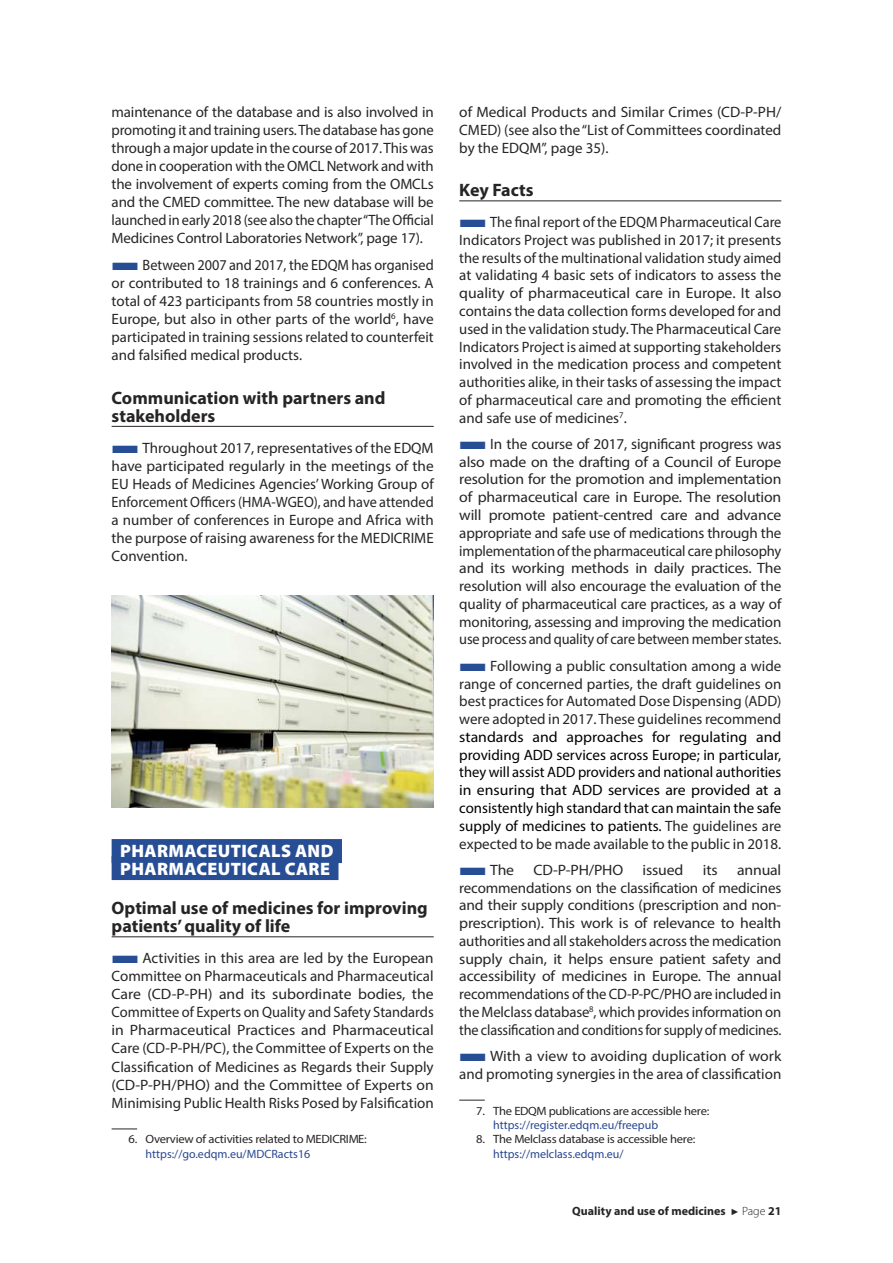
<style>
.page{position:relative;width:893px;height:1263px;background:#fff}
.page>*{position:absolute;margin:0;border:0;box-sizing:border-box;transform-origin:0 0}
.t1{font:700 18px/18px "Myriad Pro";color:#272425}
.t2{font:900 18px/18px "Myriad Pro";letter-spacing:.02em;color:#fff}
.t3{font:15px/18.1px "Myriad Pro";color:#272425;text-align:justify}
.t4{font:15px/17.9px "Myriad Pro";color:#272425;text-align:justify;scale:.96 1}
.t5{font:15px/17.9px "Myriad Pro";color:#272425;text-align:justify;scale:1.05 1}
.t6{font:15px/17.9px "Myriad Pro";color:#000;text-align:justify;scale:1.05 1}
.t7{font:15px/18.1px "Myriad Pro";color:#272425;text-align:justify;scale:.95 1}
.t8{font:12px "Myriad Pro";letter-spacing:-.025em;color:#272425;scale:1.05 1}
.t9{font:12px "Myriad Pro";color:#294790}
.t10{font:700 12px "Myriad Pro";color:#272425}
.s1{color:#274e95}
.s2{color:#272425}
.s3{font-family:"Arial";font-weight:400;font-size:9px}
.s4{font-weight:300}
</style>
<div class="page">
<img style="left:112px;top:595px;width:322px;height:212px">
<hr style="left:112px;top:426px;width:322px;height:1px;background:#272425">
<div style="left:112px;top:839px;width:230px;height:24px;background:#274e95"></div>
<div style="left:112px;top:856px;width:226px;height:24px;background:#274e95"></div>
<hr style="left:112px;top:936px;width:322px;height:1px;background:#272425">
<svg style="left:112px;top:1128px;width:25px;height:1px"></svg>
<hr style="left:459px;top:200px;width:322px;height:1px;background:#272425">
<svg style="left:459px;top:1100px;width:26px;height:1px"></svg>
<p class="t3" style="left:112px;top:104px;width:324px">maintenance of the database and is also involved in promoting it and training users. The database has gone through a major update in the course of 2017. This was done in cooperation with the OMCL Network and with the involvement of experts coming from the OMCLs and the CMED committee. The new database will be launched in early 2018 (see also the chapter “The Official Medicines Control Laboratories Network”, page 17).</p>
<p class="t7" style="left:112px;top:257px;width:341px"><span class="s1">■</span>Between 2007 and 2017, the EDQM has organised or contributed to 18 trainings and 6 conferences. A total of 423 participants from 58 countries mostly in Europe, but also in other parts of the world<sup>6</sup>, have participated in training sessions related to counterfeit and falsified medical products.</p>
<p class="t1" style="left:112px;top:390px;width:275px">Communication with partners and stakeholders</p>
<p class="t3" style="left:112px;top:440px;width:324px"><span class="s1">■</span>Throughout 2017, representatives of the EDQM have participated regularly in the meetings of the EU Heads of Medicines Agencies’ Working Group of Enforcement Officers (HMA-WGEO), and have attended a number of conferences in Europe and Africa with the purpose of raising awareness for the MEDICRIME Convention.</p>
<p class="t2" style="left:120px;top:841px;width:215px">PHARMACEUTICALS AND<br>PHARMACEUTICAL CARE</p>
<p class="t1" style="left:112px;top:900px;width:318px">Optimal use of medicines for improving patients’ quality of life</p>
<p class="t3" style="left:112px;top:950px;width:324px"><span class="s1">■</span>Activities in this area are led by the European Committee on Pharmaceuticals and Pharmaceutical Care (CD-P-PH) and its subordinate bodies, the Committee of Experts on Quality and Safety Standards in Pharmaceutical Practices and Pharmaceutical Care (CD-P-PH/PC), the Committee of Experts on the Classification of Medicines as Regards their Supply (CD-P-PH/PHO) and the Committee of Experts on Minimising Public Health Risks Posed by Falsification</p>
<p class="t8" style="left:129px;top:1135px;width:228px">6. Overview of activities related to MEDICRIME:</p>
<p class="t9" style="left:146px;top:1149px;width:166px">https://go.edqm.eu/MDCRacts16</p>
<p class="t3" style="left:459px;top:104px;width:324px">of Medical Products and Similar Crimes (CD-P-PH/ CMED) (see also the “List of Committees coordinated by the EDQM”, page 35).</p>
<p class="t1" style="left:459px;top:183px;width:76px">Key Facts</p>
<p class="t4" style="left:459px;top:214px;width:337px"><span class="s1">■</span>The final report of the EDQM Pharmaceutical Care Indicators Project was published in 2017; it presents the results of the multinational validation study aimed at validating 4 basic sets of indicators to assess the quality of pharmaceutical care in Europe. It also contains the data collection forms developed for and used in the validation study. The Pharmaceutical Care Indicators Project is aimed at supporting stakeholders involved in the medication process and competent authorities alike, in their tasks of assessing the impact of pharmaceutical care and promoting the efficient and safe use of medicines<sup>7</sup>.</p>
<p class="t3" style="left:459px;top:436px;width:324px"><span class="s1">■</span>In the course of 2017, significant progress was also made on the drafting of a Council of Europe resolution for the promotion and implementation of pharmaceutical care in Europe. The resolution will promote patient-centred care and advance appropriate and safe use of medications through the implementation of the pharmaceutical care philosophy and its working methods in daily practices. The resolution will also encourage the evaluation of the quality of pharmaceutical care practices, as a way of monitoring, assessing and improving the medication use process and quality of care between member states.</p>
<p class="t3" style="left:459px;top:658px;width:324px"><span class="s1">■</span>Following a public consultation among a wide range of concerned parties, the draft guidelines on best practices for Automated Dose Dispensing (ADD) were adopted in 2017. These guidelines recommend</p>
<p class="t6" style="left:459px;top:729px;width:308px">standards and approaches for regulating and providing ADD services across Europe; in particular, they will assist ADD providers and national authorities in ensuring that ADD services are provided at a consistently high standard that can maintain the safe supply of medicines to patients. <span class="s2">The guidelines are expected to be made available to the public in 2018.</span></p>
<p class="t5" style="left:459px;top:862px;width:54px"><span class="s1">■</span>The</p>
<p class="t5" style="left:534px;top:862px;width:87px">CD-P-PH/PHO</p>
<p class="t5" style="left:643px;top:862px;width:40px">issued</p>
<p class="t5" style="left:703px;top:862px;width:16px">its</p>
<p class="t5" style="left:459px;top:862px;width:308px;text-indent:278px">annual recommendations on the classification of medicines and their supply conditions (prescription and non&shy;prescription). This work is of relevance to health authorities and all stakeholders across the medication supply chain, it helps ensure patient safety and accessibility of medicines in Europe. The annual recommendations of the CD-P-PC/PHO are included in the Melclass database<sup>8</sup>, which provides information on the classification and conditions for supply of medicines.</p>
<p class="t5" style="left:459px;top:1048px;width:308px"><span class="s1">■</span>With a view to avoiding duplication of work and promoting synergies in the area of classification</p>
<p class="t8" style="left:476px;top:1106px;width:223px">7. The EDQM publications are accessible here:</p>
<p class="t9" style="left:493px;top:1120px;width:166px">https://register.edqm.eu/freepub</p>
<p class="t8" style="left:476px;top:1135px;width:210px">8. The Melclass database is accessible here:</p>
<p class="t9" style="left:493px;top:1149px;width:132px">https://melclass.edqm.eu/</p>
<p class="t10" style="left:572px;top:1206px;width:211px">Quality and use of medicines <span class="s3">►</span> <span class="s4">Page</span> 21</p>
</div>
